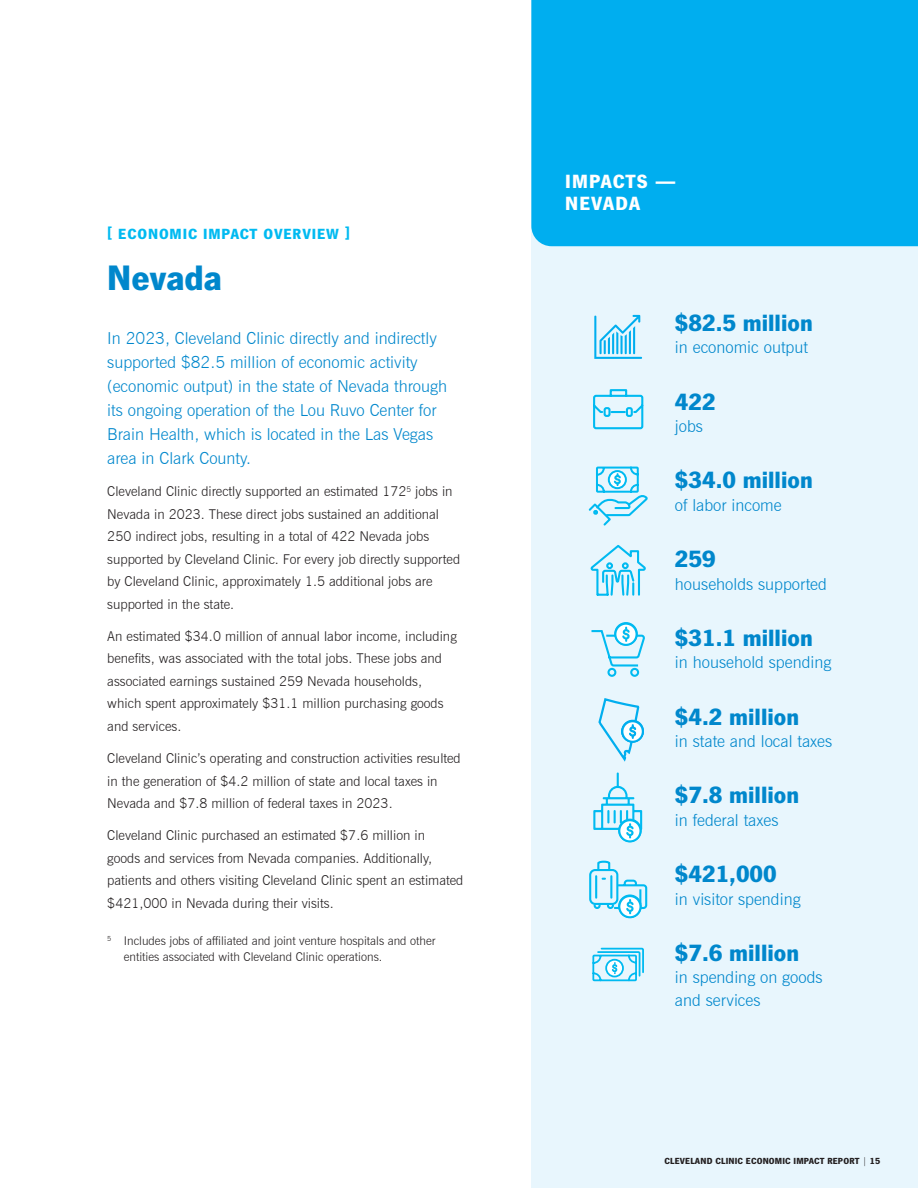
<style>
.page{position:relative;width:918px;height:1188px;background:#fff}
.page>*{position:absolute;margin:0;border:0;box-sizing:border-box;transform-origin:0 0}
.t1{font:900 36px "News Gothic LT Std";color:#0087cc}
.t2{font:900 24px "News Gothic LT Std";color:#0087cc}
.t3{font:900 19.5px "News Gothic LT Std";letter-spacing:.06em;color:#fff}
.t4{font:300 16.5px/24px "News Gothic BT";color:#0087cc}
.t5{font:900 15px "News Gothic LT Std";letter-spacing:.06em;color:#00baf1}
.t6{font:300 13.5px/22.5px "News Gothic BT";color:#231f20}
.t7{font:300 12px/16.5px "News Gothic BT";color:#231f20}
.t8{font:900 9px "News Gothic LT Std";letter-spacing:.02em;color:#231f20}
.s1{font-family:"News Gothic BT";font-weight:300}
</style>
<div class="page">
<div style="left:532px;top:0;width:386px;height:1188px;background:#e8f6fd"></div>
<div style="left:531px;top:0;width:387px;height:246px;background:#00aeef"></div>
<svg style="left:592px;top:947px;width:52px;height:35px"></svg>
<svg style="left:594px;top:315px;width:48px;height:44px"></svg>
<svg style="left:593px;top:389px;width:51px;height:41px"></svg>
<svg style="left:588px;top:466px;width:60px;height:60px"></svg>
<svg style="left:590px;top:545px;width:56px;height:51px"></svg>
<div style="left:621px;top:720px;width:23px;height:22px;background:#00aeef;border:2px solid #00aeef;border-radius:50%"></div>
<svg style="left:622px;top:721px;width:21px;height:21px"></svg>
<div style="left:621px;top:720px;width:23px;height:23px;border:2px solid #00aeef;border-radius:50%"></div>
<svg style="left:598px;top:698px;width:42px;height:64px"></svg>
<svg style="left:619px;top:896px;width:22px;height:21px"></svg>
<div style="left:618px;top:895px;width:24px;height:23px;border:2px solid #00baf1;border-radius:50%"></div>
<svg style="left:589px;top:860px;width:59px;height:53px"></svg>
<svg style="left:619px;top:820px;width:22px;height:21px"></svg>
<div style="left:618px;top:819px;width:24px;height:23px;border:2px solid #00baf1;border-radius:50%"></div>
<svg style="left:593px;top:773px;width:49px;height:64px"></svg>
<div style="left:615px;top:623px;width:22px;height:22px;background:#00baf1;border-radius:50%"></div>
<div style="left:614px;top:622px;width:24px;height:24px;border:2px solid #00baf1;border-radius:50%"></div>
<svg style="left:615px;top:624px;width:22px;height:21px"></svg>
<div style="left:614px;top:623px;width:24px;height:23px;border:2px solid #00baf1;border-radius:50%"></div>
<svg style="left:591px;top:628px;width:54px;height:49px"></svg>
<p class="t5" style="left:107px;top:225px;width:244px">[ ECONOMIC IMPACT OVERVIEW ]</p>
<p class="t1" style="left:107px;top:258px;width:116px">Nevada</p>
<p class="t4" style="left:107px;top:326px;width:341px">In 2023, Cleveland Clinic directly and indirectly supported $82.5 million of economic activity (economic output) in the state of Nevada through its ongoing operation of the Lou Ruvo Center for Brain Health, which is located in the Las Vegas area in Clark County.</p>
<p class="t6" style="left:107px;top:480px;width:354px">Cleveland Clinic directly supported an estimated 172<sup>5</sup> jobs in Nevada in 2023. These direct jobs sustained an additional 250 indirect jobs, resulting in a total of 422 Nevada jobs supported by Cleveland Clinic. For every job directly supported by Cleveland Clinic, approximately 1.5 additional jobs are supported in the state.</p>
<p class="t6" style="left:107px;top:625px;width:351px">An estimated $34.0 million of annual labor income, including benefits, was associated with the total jobs. These jobs and associated earnings sustained 259 Nevada households, which spent approximately $31.1 million purchasing goods and services.</p>
<p class="t6" style="left:107px;top:747px;width:355px">Cleveland Clinic’s operating and construction activities resulted in the generation of $4.2 million of state and local taxes in<br>Nevada and $7.8 million of federal taxes in 2023.</p>
<p class="t6" style="left:107px;top:824px;width:358px">Cleveland Clinic purchased an estimated $7.6 million in<br>goods and services from Nevada companies. Additionally, patients and others visiting Cleveland Clinic spent an estimated $421,000 in Nevada during their visits.</p>
<p class="t7" style="left:124px;top:932px;width:313px;text-indent:-16px"><sup>5</sup> Includes jobs of affiliated and joint venture hospitals and other entities associated with Cleveland Clinic operations.</p>
<p class="t3" style="left:565px;top:170px;width:112px">IMPACTS —</p>
<p class="t3" style="left:565px;top:193px;width:77px">NEVADA</p>
<p class="t2" style="left:675px;top:309px;width:139px">$82.5 million</p>
<p class="t4" style="left:675px;top:335px;width:134px">in economic output</p>
<p class="t2" style="left:675px;top:388px;width:42px">422</p>
<p class="t4" style="left:675px;top:414px;width:30px">jobs</p>
<p class="t2" style="left:675px;top:467px;width:139px">$34.0 million</p>
<p class="t4" style="left:675px;top:493px;width:108px">of labor income</p>
<p class="t2" style="left:675px;top:545px;width:42px">259</p>
<p class="t4" style="left:675px;top:572px;width:153px">households supported</p>
<p class="t2" style="left:675px;top:624px;width:139px">$31.1 million</p>
<p class="t4" style="left:675px;top:650px;width:158px">in household spending</p>
<p class="t2" style="left:675px;top:703px;width:126px">$4.2 million</p>
<p class="t4" style="left:675px;top:729px;width:159px">in state and local taxes</p>
<p class="t2" style="left:675px;top:782px;width:126px">$7.8 million</p>
<p class="t4" style="left:675px;top:808px;width:105px">in federal taxes</p>
<p class="t2" style="left:675px;top:860px;width:103px">$421,000</p>
<p class="t4" style="left:675px;top:887px;width:127px">in visitor spending</p>
<p class="t2" style="left:675px;top:939px;width:126px">$7.6 million</p>
<p class="t4" style="left:675px;top:966px;width:149px;line-height:22.5px">in spending on goods and services</p>
<p class="t8" style="left:665px;top:1156px;width:217px">CLEVELAND CLINIC ECONOMIC IMPACT REPORT <span class="s1">|</span> 15</p>
</div>
